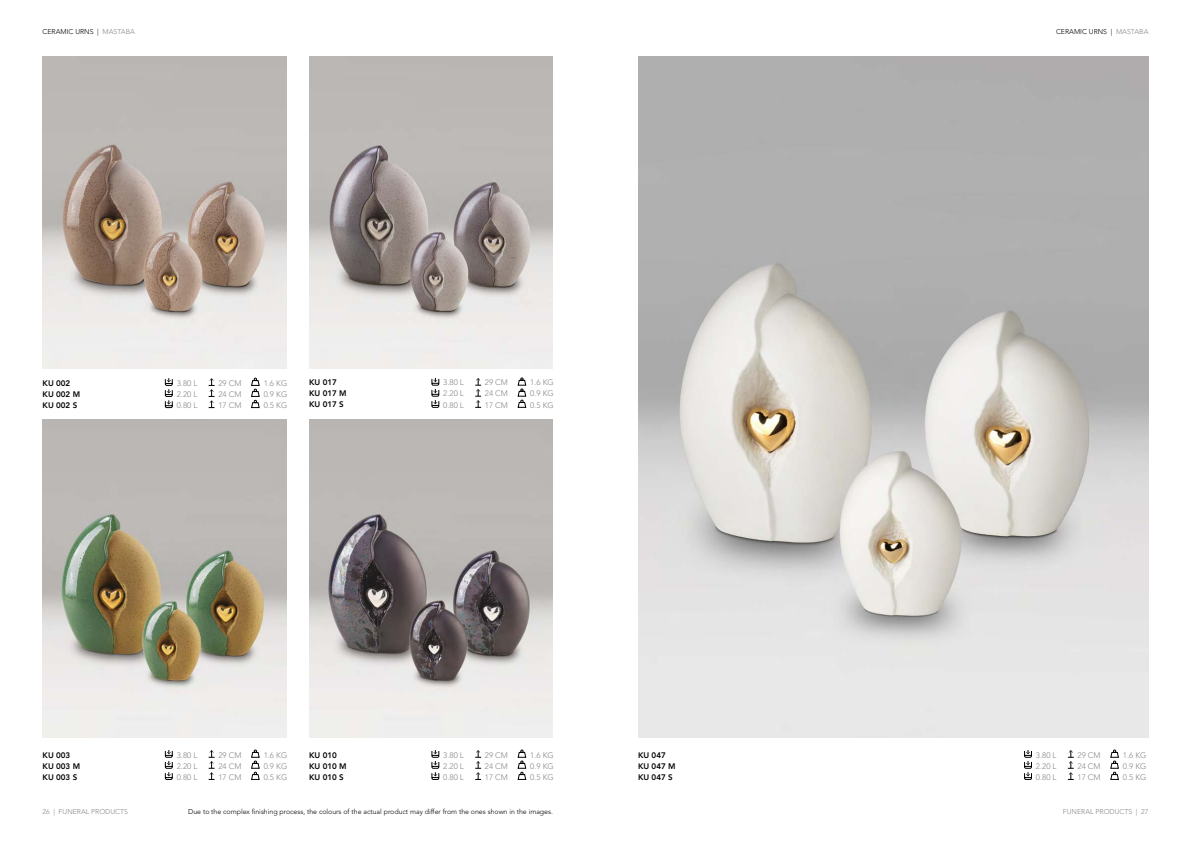
<style>
.page{position:relative;width:1191px;height:842px;background:#fff}
.page>*{position:absolute;margin:0;border:0;box-sizing:border-box;transform-origin:0 0}
.t1{font:300 8px/11.1px "Avenir LT Std";color:#87888a;text-align:justify}
.t2{font:800 8px/11px "Avenir LT Std";color:#000}
.t3{font:300 7px "Avenir LT Std";color:#000}
.t4{font:300 7px "Avenir LT Std";color:#87888a}
.s1{color:#87888a}
</style>
<div class="page">
<img style="left:43px;top:419px;width:243px;height:318px">
<img style="left:309px;top:419px;width:244px;height:318px">
<img style="left:309px;top:57px;width:244px;height:312px">
<img style="left:43px;top:57px;width:243px;height:312px">
<svg style="left:251px;top:749px;width:9px;height:31px"></svg>
<svg style="left:209px;top:750px;width:5px;height:30px"></svg>
<svg style="left:165px;top:750px;width:8px;height:30px"></svg>
<svg style="left:517px;top:749px;width:9px;height:31px"></svg>
<svg style="left:475px;top:750px;width:6px;height:30px"></svg>
<svg style="left:431px;top:750px;width:8px;height:30px"></svg>
<svg style="left:1110px;top:749px;width:9px;height:31px"></svg>
<svg style="left:1067px;top:750px;width:6px;height:30px"></svg>
<svg style="left:1024px;top:750px;width:8px;height:30px"></svg>
<svg style="left:475px;top:378px;width:6px;height:30px"></svg>
<svg style="left:517px;top:377px;width:9px;height:31px"></svg>
<svg style="left:431px;top:377px;width:8px;height:31px"></svg>
<svg style="left:209px;top:378px;width:5px;height:30px"></svg>
<svg style="left:251px;top:378px;width:9px;height:30px"></svg>
<svg style="left:165px;top:378px;width:8px;height:30px"></svg>
<img style="left:638px;top:57px;width:510px;height:680px">
<p class="t3" style="left:43px;top:27px;width:94px">CERAMIC URNS | <span class="s1">MASTABA</span></p>
<p class="t3" style="left:1056px;top:27px;width:94px">CERAMIC URNS | <span class="s1">MASTABA</span></p>
<p class="t1" style="left:177px;top:377px;width:22px">3.80 L</p>
<p class="t1" style="left:218px;top:377px;width:25px">29 CM 24 CM 17 CM</p>
<p class="t2" style="left:43px;top:377px;width:39px">KU 002<br>KU 002 M<br>KU 002 S</p>
<p class="t1" style="left:264px;top:377px;width:25px">1.6 KG 0.9 KG 0.5 KG</p>
<p class="t1" style="left:177px;top:388px;width:22px">2.20 L<br>0.80 L</p>
<p class="t1" style="left:443px;top:377px;width:22px">3.80 L</p>
<p class="t1" style="left:485px;top:377px;width:25px">29 CM 24 CM 17 CM</p>
<p class="t2" style="left:309px;top:377px;width:39px">KU 017<br>KU 017 M<br>KU 017 S</p>
<p class="t1" style="left:530px;top:377px;width:25px">1.6 KG 0.9 KG 0.5 KG</p>
<p class="t1" style="left:443px;top:388px;width:22px">2.20 L<br>0.80 L</p>
<p class="t1" style="left:177px;top:749px;width:22px">3.80 L</p>
<p class="t1" style="left:218px;top:749px;width:25px">29 CM 24 CM 17 CM</p>
<p class="t1" style="left:443px;top:749px;width:22px">3.80 L</p>
<p class="t1" style="left:485px;top:749px;width:25px">29 CM 24 CM 17 CM</p>
<p class="t1" style="left:1036px;top:749px;width:22px">3.80 L</p>
<p class="t1" style="left:1077px;top:749px;width:25px">29 CM 24 CM 17 CM</p>
<p class="t2" style="left:43px;top:749px;width:39px">KU 003<br>KU 003 M<br>KU 003 S</p>
<p class="t1" style="left:264px;top:749px;width:25px">1.6 KG 0.9 KG 0.5 KG</p>
<p class="t1" style="left:530px;top:749px;width:25px">1.6 KG 0.9 KG 0.5 KG</p>
<p class="t1" style="left:443px;top:760px;width:22px">2.20 L<br>0.80 L</p>
<p class="t1" style="left:1123px;top:749px;width:25px">1.6 KG 0.9 KG 0.5 KG</p>
<p class="t1" style="left:177px;top:760px;width:22px">2.20 L<br>0.80 L</p>
<p class="t2" style="left:309px;top:749px;width:39px">KU 010<br>KU 010 M<br>KU 010 S</p>
<p class="t2" style="left:638px;top:749px;width:39px">KU 047<br>KU 047 M<br>KU 047 S</p>
<p class="t1" style="left:1036px;top:760px;width:22px">2.20 L<br>0.80 L</p>
<p class="t3" style="left:188px;top:807px;width:366px">Due to the complex finishing process, the colours of the actual product may differ from the ones shown in the images.</p>
<p class="t4" style="left:43px;top:807px;width:87px">26 | FUNERAL PRODUCTS</p>
<p class="t4" style="left:1063px;top:807px;width:87px">FUNERAL PRODUCTS | 27</p>
</div>
